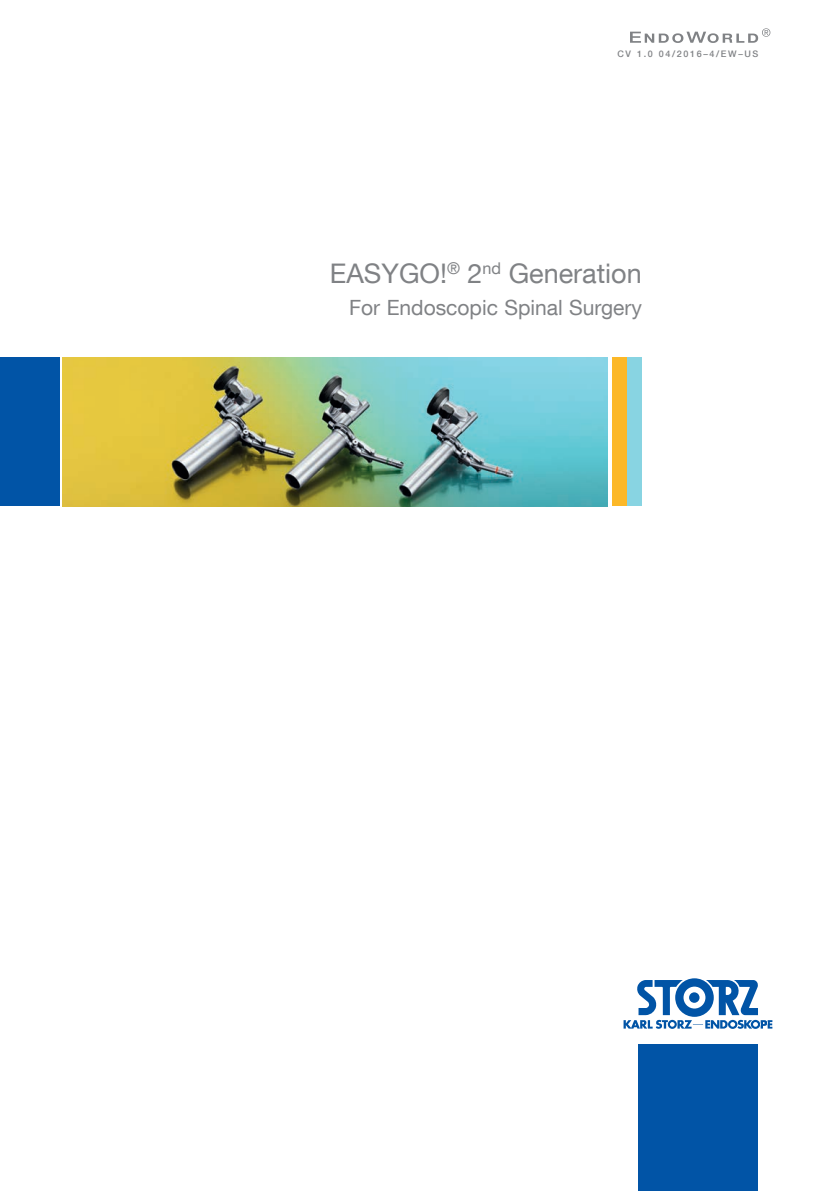
<style>
.page{position:relative;width:830px;height:1191px;background:#fff}
.page>*{position:absolute;margin:0;border:0;box-sizing:border-box;transform-origin:0 0}
.t1{font:27px "KS Helvetica Neue";color:#808285}
.t2{font:21px "KS Helvetica Neue";color:#808285}
.t3{font:500 9px "KS Helvetica Neue";letter-spacing:.18em;color:#808285}
</style>
<div class="page">
<div style="left:0;top:357px;width:60px;height:149px;background:#0154a6"></div>
<img style="left:63px;top:357px;width:544px;height:149px">
<svg style="left:630px;top:28px;width:140px;height:15px"></svg>
<svg style="left:623px;top:978px;width:149px;height:51px"></svg>
<div style="left:638px;top:1044px;width:119px;height:147px;background:#0154a6"></div>
<div style="left:626px;top:357px;width:15px;height:149px;background:#88d4e2"></div>
<div style="left:611px;top:357px;width:15px;height:149px;background:#fcb828"></div>
<p class="t3" style="left:617px;top:49px;width:142px">CV 1.0 04/2016–4/EW–US</p>
<p class="t1" style="left:330px;top:257px;width:313px">EASYGO!<sup>®</sup> 2<sup>nd</sup> Generation</p>
<p class="t2" style="left:349px;top:294px;width:294px">For Endoscopic Spinal Surgery</p>
</div>
